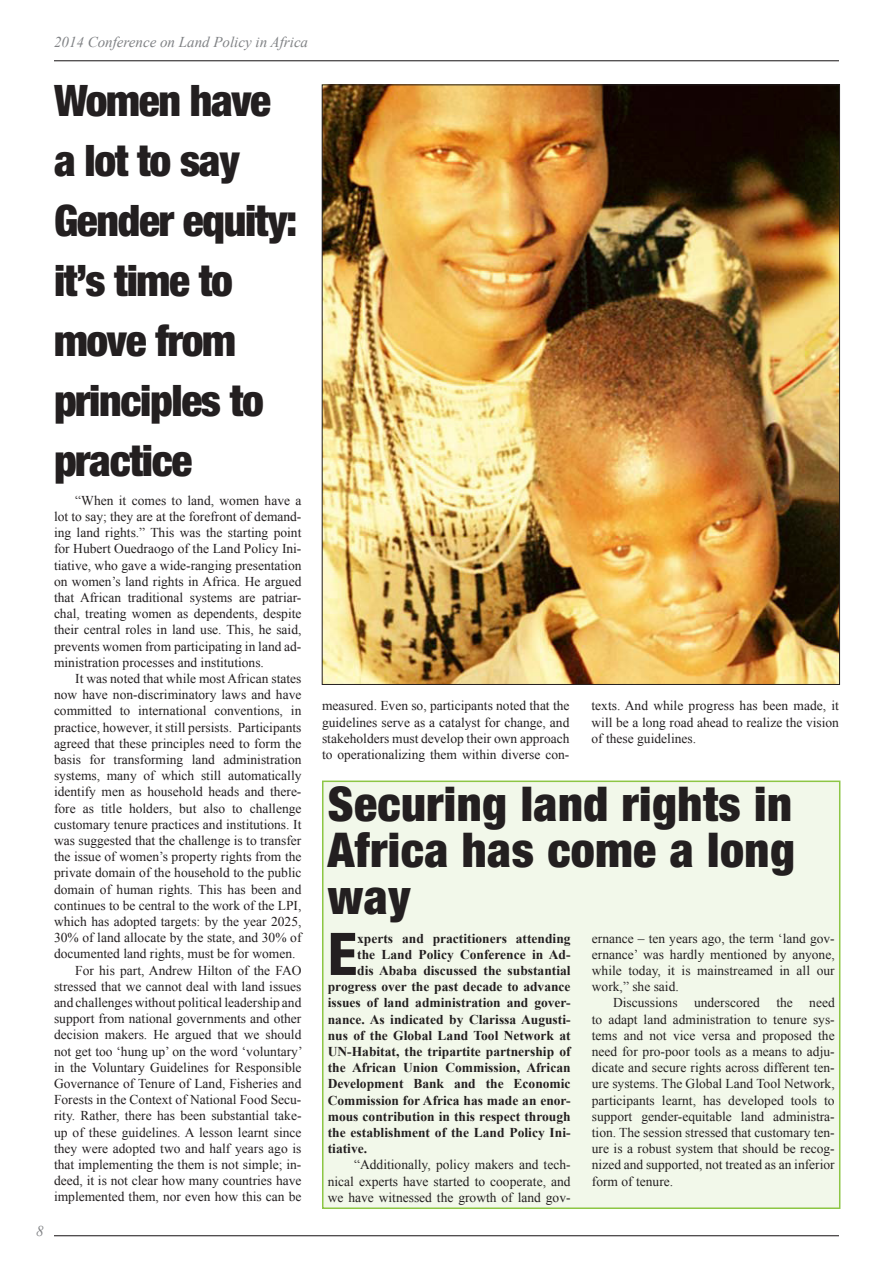
<style>
.page{position:relative;width:893px;height:1263px;background:#fff}
.page>*{position:absolute;margin:0;border:0;box-sizing:border-box;transform-origin:0 0}
._03_First_Para{font:800 condensed 58.95px "Helvetica Neue LT Std";color:#231f20}
._04_Headline_B{font:900 condensed 48px/46.5px "Helvetica Neue LT Std";letter-spacing:.01em;color:#231f20;text-align:justify}
._04_Headline{font:900 condensed 43.5px/60px "Helvetica Neue LT Std";letter-spacing:-.03em;color:#231f20}
.t1{font:italic 15px "Times New Roman";color:#808285}
._01_Body_Text{font:13.5px/16.2px "Times New Roman";color:#231f20;text-align:justify}
._03_First_Para-2{font:700 13.5px "Times New Roman";color:#231f20}
</style>
<div class="page">
<hr style="left:54px;top:1235px;width:785px;height:1px;background:#231f20">
<hr style="left:54px;top:60px;width:785px;height:1px;background:#231f20">
<img style="left:324px;top:87px;width:514px;height:596px">
<div style="left:323px;top:781px;width:517px;height:427px;background:#f2f8ea"></div>
<div style="left:322px;top:780px;width:518px;height:429px;border:2px solid #8dc645"></div>
<p class="t1" style="left:54px;top:32px;width:256px">2014 Conference on Land Policy in Africa</p>
<p class="t1" style="left:36px;top:1220px;width:9px">8</p>
<p class="_04_Headline" style="left:54px;top:70px;width:245px">Women have a lot to say<br>Gender equity: it’s time to move from principles to practice</p>
<p class="_01_Body_Text" style="left:54px;top:492px;width:249px;text-indent:21px">“When it comes to land, women have a lot to say; they are at the forefront of demand&shy;ing land rights.” This was the starting point for Hubert Ouedraogo of the Land Policy Ini&shy;tiative, who gave a wide-ranging presentation on women’s land rights in Africa. He argued that African traditional systems are patriar&shy;chal, treating women as dependents, despite their central roles in land use. This, he said, prevents women from participating in land ad&shy;ministration processes and institutions.</p>
<p class="_01_Body_Text" style="left:54px;top:670px;width:249px;text-indent:21px">It was noted that while most African states now have non-discriminatory laws and have committed to international conventions, in practice, however, it still persists. Participants agreed that these principles need to form the basis for transforming land administration systems, many of which still automatically identify men as household heads and there&shy;fore as title holders, but also to challenge customary tenure practices and institutions. It was suggested that the challenge is to transfer the issue of women’s property rights from the private domain of the household to the public domain of human rights. This has been and continues to be central to the work of the LPI, which has adopted targets: by the year 2025, 30% of land allocate by the state, and 30% of documented land rights, must be for women.</p>
<p class="_01_Body_Text" style="left:54px;top:962px;width:250px;text-indent:21px">For his part, Andrew Hilton of the FAO stressed that we cannot deal with land issues and challenges without political leadership and support from national governments and other decision makers. He argued that we should not get too ‘hung up’ on the word ‘voluntary’ in the Voluntary Guidelines for Responsible Governance of Tenure of Land, Fisheries and Forests in the Context of National Food Secu&shy;rity. Rather, there has been substantial take&shy;up of these guidelines. A lesson learnt since they were adopted two and half years ago is that implementing the them is not simple; in&shy;deed, it is not clear how many countries have implemented them, nor even how this can be</p>
<p class="_01_Body_Text" style="left:322px;top:698px;width:249px">measured. Even so, participants noted that the guidelines serve as a catalyst for change, and stakeholders must develop their own approach to operationalizing them within diverse con-</p>
<p class="_04_Headline_B" style="left:328px;top:779px;width:469px">Securing land rights in Africa has come a long way</p>
<p class="_03_First_Para" style="left:328px;top:917px;width:31px">E</p>
<p class="_03_First_Para-2" style="left:357px;top:929px;width:215px">xperts and practitioners attending</p>
<p class="_01_Body_Text" style="left:591px;top:698px;width:249px">texts. And while progress has been made, it will be a long road ahead to realize the vision of these guidelines.</p>
<p class="_01_Body_Text" style="left:592px;top:930px;width:244px">ernance – ten years ago, the term ‘land gov&shy;ernance’ was hardly mentioned by anyone, while today, it is mainstreamed in all our work,” she said.</p>
<p class="_01_Body_Text" style="left:592px;top:994px;width:244px;text-indent:21px">Discussions underscored the need to adapt land administration to tenure sys&shy;tems and not vice versa and proposed the need for pro-poor tools as a means to adju&shy;dicate and secure rights across different ten&shy;ure systems. The Global Land Tool Network, participants learnt, has developed tools to support gender-equitable land administra&shy;tion. The session stressed that customary ten&shy;ure is a robust system that should be recog&shy;nized and supported, not treated as an inferior form of tenure.</p>
<p class="_03_First_Para-2" style="left:357px;top:945px;width:215px">the Land Policy Conference in Ad-</p>
<p class="_03_First_Para-2" style="left:357px;top:961px;width:215px">dis Ababa discussed the substantial</p>
<p class="_03_First_Para-2" style="left:328px;top:977px;width:244px">progress over the past decade to advance</p>
<p class="_03_First_Para-2" style="left:328px;top:993px;width:244px">issues of land administration and gover-</p>
<p class="_03_First_Para-2" style="left:328px;top:1010px;width:244px">nance. As indicated by Clarissa Augusti-</p>
<p class="_03_First_Para-2" style="left:328px;top:1026px;width:244px">nus of the Global Land Tool Network at</p>
<p class="_03_First_Para-2" style="left:328px;top:1042px;width:244px">UN-Habitat, the tripartite partnership of</p>
<p class="_03_First_Para-2" style="left:328px;top:1058px;width:244px">the African Union Commission, African</p>
<p class="_03_First_Para-2" style="left:328px;top:1074px;width:244px">Development Bank and the Economic</p>
<p class="_03_First_Para-2" style="left:328px;top:1091px;width:244px">Commission for Africa has made an enor-</p>
<p class="_03_First_Para-2" style="left:328px;top:1107px;width:244px">mous contribution in this respect through</p>
<p class="_03_First_Para-2" style="left:328px;top:1123px;width:244px">the establishment of the Land Policy Ini-</p>
<p class="_03_First_Para-2" style="left:328px;top:1139px;width:41px">tiative.</p>
<p class="_01_Body_Text" style="left:328px;top:1156px;width:244px;text-indent:26px">“Additionally, policy makers and tech&shy;nical experts have started to cooperate, and we have witnessed the growth of land gov-</p>
</div>
